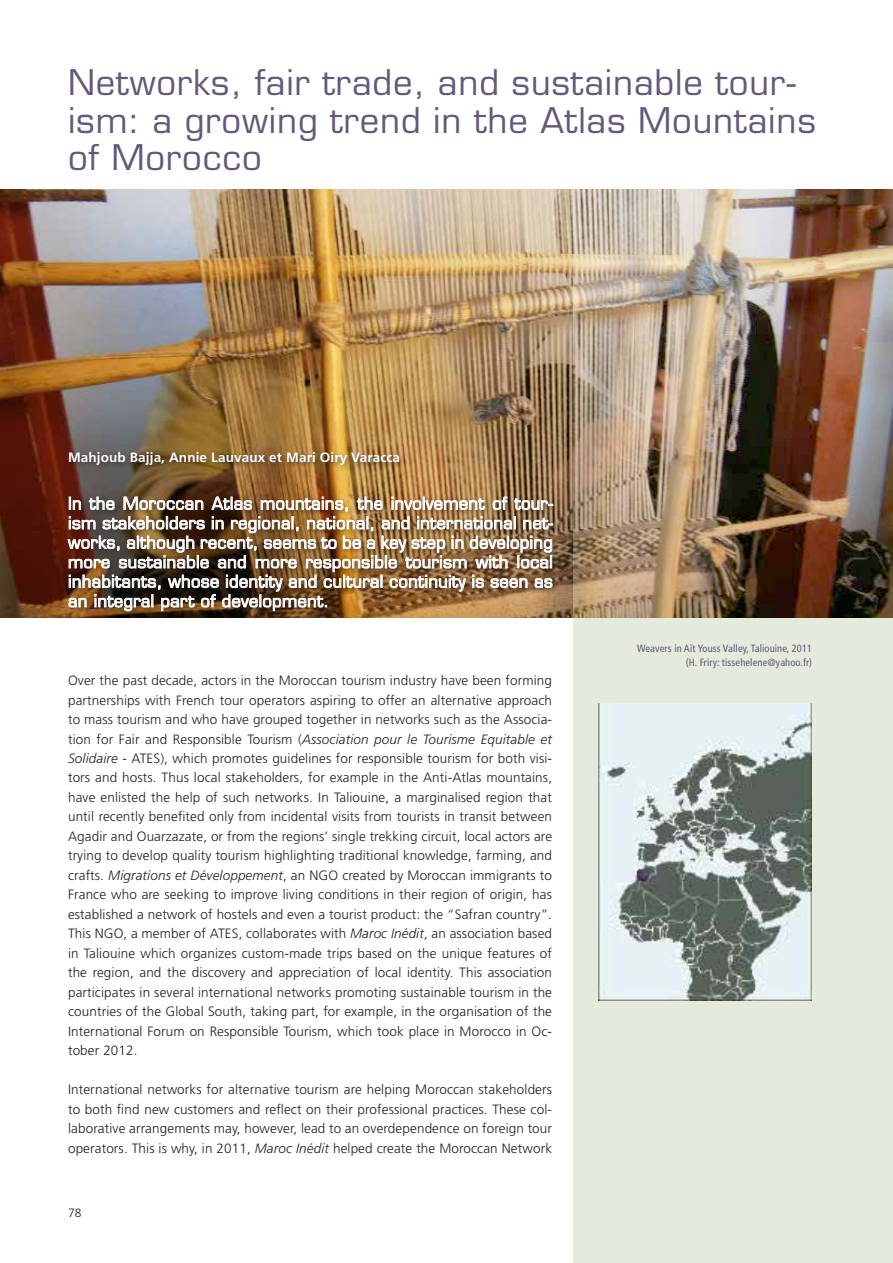
<style>
.page{position:relative;width:893px;height:1263px;background:#fff}
.page>*{position:absolute;margin:0;border:0;box-sizing:border-box;transform-origin:0 0}
.t1{font:34.5px/37.5px "Eurostile";letter-spacing:.025em;color:#655879}
.t2{font:16.5px/19.5px "Eurostile";letter-spacing:.02em;color:#fff;text-align:justify}
.t3{font:300 13.5px/19.5px "Frutiger";letter-spacing:.01em;color:#231f20;text-align:justify}
.t4{font:700 13.5px "Frutiger";letter-spacing:.01em;color:#fff}
.t5{font:300 12px "Frutiger";color:#231f20}
.t6{font:condensed 10.5px/13.5px "Frutiger";letter-spacing:.01em;color:#655879;text-align:right}
.s1{font-style:italic}
</style>
<div class="page">
<div style="left:573px;top:189px;width:320px;height:1074px;background:#e5ebdc"></div>
<img style="left:598px;top:704px;width:213px;height:296px">
<img style="left:0;top:189px;width:573px;height:428px">
<img style="left:573px;top:189px;width:320px;height:428px">
<div style="left:63px;top:448px;width:497px;height:170px;background:#231f20;opacity:.75"></div>
<img style="left:67px;top:494px;width:486px;height:118px">
<h1 class="t1" style="left:68px;top:64px;width:749px">Networks, fair trade, and sustainable tour&shy;ism: a growing trend in the Atlas Mountains of Morocco</h1>
<p class="t4" style="left:68px;top:450px;width:334px">Mahjoub Bajja, Annie Lauvaux et Mari Oiry Varacca</p>
<p class="t2" style="left:68px;top:494px;width:486px">In the Moroccan Atlas mountains, the involvement of tour&shy;ism stakeholders in regional, national, and international net&shy;works, although recent, seems to be a key step in developing more sustainable and more responsible tourism with local inhabitants, whose identity and cultural continuity is seen as an integral part of development.</p>
<p class="t3" style="left:68px;top:671px;width:486px">Over the past decade, actors in the Moroccan tourism industry have been forming partnerships with French tour operators aspiring to offer an alternative approach to mass tourism and who have grouped together in networks such as the Associa&shy;tion for Fair and Responsible Tourism (<span class="s1">Association pour le Tourisme Equitable et Solidaire</span> - ATES), which promotes guidelines for responsible tourism for both visi&shy;tors and hosts. Thus local stakeholders, for example in the Anti-Atlas mountains, have enlisted the help of such networks. In Taliouine, a marginalised region that until recently benefited only from incidental visits from tourists in transit between Agadir and Ouarzazate, or from the regions’ single trekking circuit, local actors are trying to develop quality tourism highlighting traditional knowledge, farming, and crafts. <span class="s1">Migrations et Développement</span>, an NGO created by Moroccan immigrants to France who are seeking to improve living conditions in their region of origin, has established a network of hostels and even a tourist product: the “Safran country”.<br>This NGO, a member of ATES, collaborates with <span class="s1">Maroc Inédit</span>, an association based in Taliouine which organizes custom-made trips based on the unique features of the region, and the discovery and appreciation of local identity. This association participates in several international networks promoting sustainable tourism in the countries of the Global South, taking part, for example, in the organisation of the International Forum on Responsible Tourism, which took place in Morocco in Oc&shy;tober 2012.</p>
<p class="t3" style="left:68px;top:1080px;width:486px">International networks for alternative tourism are helping Moroccan stakeholders to both find new customers and reflect on their professional practices. These col&shy;laborative arrangements may, however, lead to an overdependence on foreign tour operators. This is why, in 2011, <span class="s1">Maroc Inédit</span> helped create the Moroccan Network</p>
<p class="t5" style="left:68px;top:1206px;width:15px">78</p>
<p class="t6" style="left:637px;top:642px;width:177px">Weavers in Aït Youss Valley, Taliouine, 2011 (H. Friry: tissehelene@yahoo.fr)</p>
</div>
